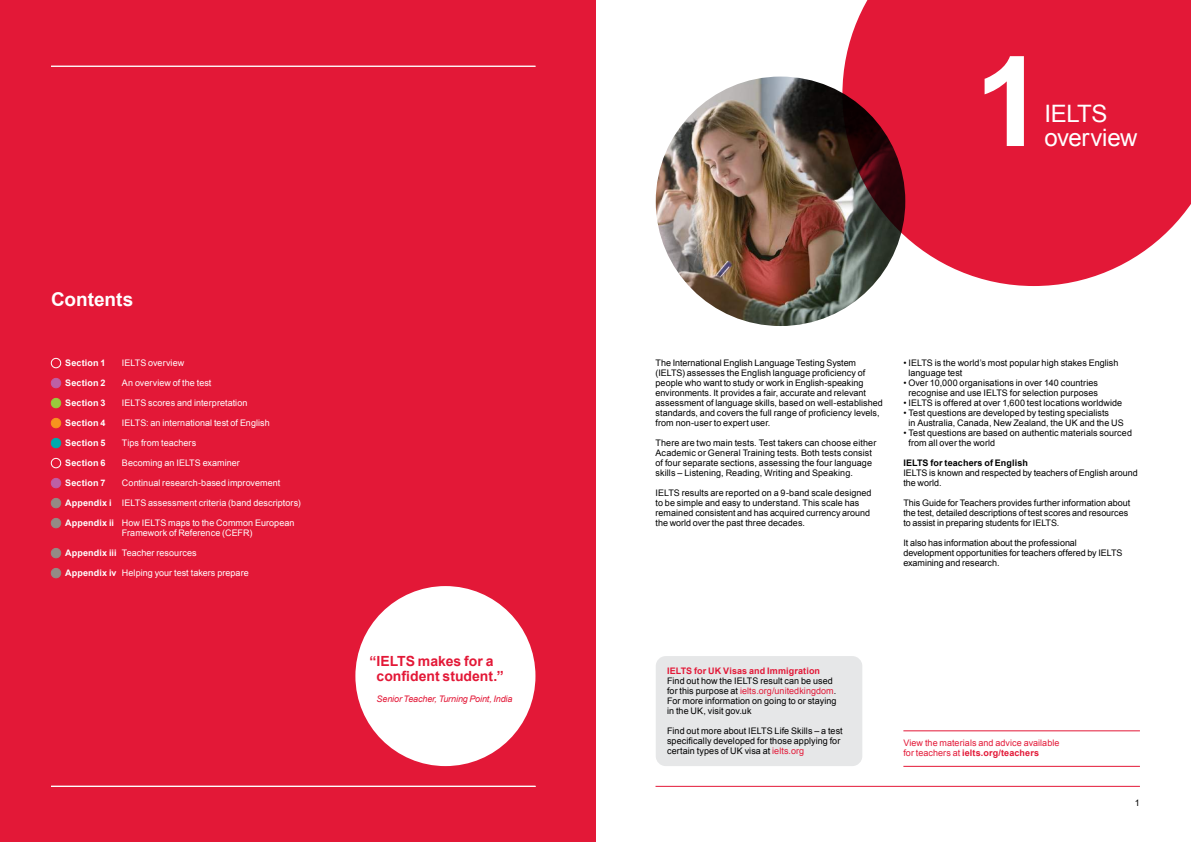
<style>
.page{position:relative;width:1191px;height:842px;background:#fff}
.page>*{position:absolute;margin:0;border:0;box-sizing:border-box;transform-origin:0 0}
.t1{font:700 125px "Arial";color:#fff}
.t2{font:24px/24px "Arial";letter-spacing:-.015em;color:#fff}
.t3{font:700 19px "Arial";letter-spacing:-.005em;color:#fff}
.t4{font:700 14px/15px "Arial";color:#e31837}
.t5{font:9px/10px "Arial";letter-spacing:.005em;color:#000}
.t6{font:9px/10px "Arial";letter-spacing:.005em;color:#fff}
.t7{font:9px/10px "Arial";letter-spacing:.005em;color:#e31837}
.t8{font:700 9px "Arial";letter-spacing:.015em;color:#fff}
.t9{font:italic 9px "Arial";letter-spacing:-.015em;color:#e31837}
.t10{font:700 9px "Arial";letter-spacing:.015em;color:#e31837}
.t11{font:700 9px "Arial";letter-spacing:.01em;color:#000}
.s1{font-weight:700}
.s2{color:#e31837}
</style>
<div class="page">
<div style="left:0;top:0;width:596px;height:842px;background:#e31837"></div>
<img style="left:656px;top:77px;width:249px;height:249px;border-radius:125px">
<hr style="left:655px;top:786px;width:485px;height:1px;background:#e31837">
<hr style="left:51px;top:66px;width:484px;height:1px;background:#fff">
<svg style="left:842px;top:0;width:349px;height:286px;background:#d52b44"></svg>
<hr style="left:903px;top:731px;width:237px;height:1px;background:#e31837">
<hr style="left:903px;top:766px;width:237px;height:1px;background:#e31837">
<hr style="left:51px;top:786px;width:484px;height:1px;background:#fff">
<div style="left:51px;top:358px;width:10px;height:10px;border:1px solid #fff;border-radius:50%"></div>
<div style="left:51px;top:378px;width:10px;height:10px;background:#bd60a5;border-radius:50%"></div>
<div style="left:51px;top:378px;width:10px;height:10px;border:1px solid #bd60a5;border-radius:50%"></div>
<div style="left:51px;top:398px;width:10px;height:10px;background:#9aca3c;border-radius:50%"></div>
<div style="left:51px;top:398px;width:10px;height:10px;border:1px solid #9aca3c;border-radius:50%"></div>
<div style="left:51px;top:418px;width:10px;height:10px;background:#f7941e;border-radius:50%"></div>
<div style="left:51px;top:418px;width:10px;height:10px;border:1px solid #f7941e;border-radius:50%"></div>
<div style="left:51px;top:438px;width:10px;height:10px;background:#00aaad;border-radius:50%"></div>
<div style="left:51px;top:438px;width:10px;height:10px;border:1px solid #00aaad;border-radius:50%"></div>
<div style="left:51px;top:458px;width:10px;height:10px;border:1px solid #fff;border-radius:50%"></div>
<div style="left:51px;top:478px;width:10px;height:10px;background:#bd60a5;border-radius:50%"></div>
<div style="left:51px;top:478px;width:10px;height:10px;border:1px solid #bd60a5;border-radius:50%"></div>
<div style="left:51px;top:498px;width:10px;height:10px;background:#948a85;border-radius:50%"></div>
<div style="left:51px;top:498px;width:10px;height:10px;border:1px solid #948a85;border-radius:50%"></div>
<div style="left:51px;top:518px;width:10px;height:10px;background:#948a85;border-radius:50%"></div>
<div style="left:51px;top:518px;width:10px;height:10px;border:1px solid #948a85;border-radius:50%"></div>
<div style="left:51px;top:548px;width:10px;height:10px;background:#948a85;border-radius:50%"></div>
<div style="left:51px;top:548px;width:10px;height:10px;border:1px solid #948a85;border-radius:50%"></div>
<div style="left:51px;top:568px;width:10px;height:10px;background:#948a85;border-radius:50%"></div>
<div style="left:51px;top:568px;width:10px;height:10px;border:1px solid #948a85;border-radius:50%"></div>
<div style="left:355px;top:586px;width:180px;height:180px;background:#fff;border-radius:50%"></div>
<div style="left:656px;top:656px;width:206px;height:110px;background:#e6e7e8;border-radius:10px"></div>
<h3 class="t3" style="left:51px;top:287px;width:84px">Contents</h3>
<p class="t8" style="left:65px;top:357px;width:42px">Section 1</p>
<p class="t6" style="left:122px;top:358px;width:64px">IELTS overview</p>
<p class="t8" style="left:65px;top:377px;width:42px">Section 2</p>
<p class="t6" style="left:122px;top:378px;width:91px">An overview of the test</p>
<p class="t8" style="left:65px;top:397px;width:42px">Section 3</p>
<p class="t6" style="left:122px;top:398px;width:127px">IELTS scores and interpretation</p>
<p class="t8" style="left:65px;top:417px;width:42px">Section 4</p>
<p class="t6" style="left:122px;top:418px;width:149px">IELTS: an international test of English</p>
<p class="t8" style="left:65px;top:437px;width:42px">Section 5</p>
<p class="t6" style="left:122px;top:438px;width:76px">Tips from teachers</p>
<p class="t8" style="left:65px;top:457px;width:42px">Section 6</p>
<p class="t6" style="left:122px;top:458px;width:119px">Becoming an IELTS examiner</p>
<p class="t8" style="left:65px;top:477px;width:42px">Section 7</p>
<p class="t6" style="left:122px;top:478px;width:160px">Continual research-based improvement</p>
<p class="t6" style="left:65px;top:498px;width:237px"><span class="s1">Appendix i</span> IELTS assessment criteria (band descriptors)</p>
<p class="t6" style="left:122px;top:518px;width:174px;text-indent:-57px"><span class="s1">Appendix ii</span> How IELTS maps to the Common European<br>Framework of Reference (CEFR)</p>
<p class="t6" style="left:65px;top:548px;width:133px"><span class="s1">Appendix iii</span> Teacher resources</p>
<p class="t6" style="left:65px;top:568px;width:185px"><span class="s1">Appendix iv</span> Helping your test takers prepare</p>
<h3 class="t4" style="left:376px;top:654px;width:129px;text-indent:-7px">“IELTS makes for a confident student.”</h3>
<p class="t9" style="left:376px;top:693px;width:137px">Senior Teacher, Turning Point, India</p>
<h1 class="t1" style="left:974px;top:20px;width:71px">1</h1>
<h2 class="t2" style="left:1044px;top:102px;width:95px">IELTS overview</h2>
<p class="t5" style="left:655px;top:358px;width:229px">The International English Language Testing System (IELTS) assesses the English language proficiency of people who want to study or work in English-speaking environments. It provides a fair, accurate and relevant assessment of language skills, based on well-established standards, and covers the full range of proficiency levels, from non-user to expert user.</p>
<p class="t5" style="left:655px;top:438px;width:222px">There are two main tests. Test takers can choose either Academic or General Training tests. Both tests consist of four separate sections, assessing the four language skills – Listening, Reading, Writing and Speaking.</p>
<p class="t5" style="left:655px;top:488px;width:218px">IELTS results are reported on a 9-band scale designed to be simple and easy to understand. This scale has remained consistent and has acquired currency around the world over the past three decades.</p>
<p class="t5" style="left:908px;top:358px;width:212px;text-indent:-5px">• IELTS is the world’s most popular high stakes English language test</p>
<p class="t5" style="left:903px;top:378px;width:196px;text-align:center">• Over 10,000 organisations in over 140 countries recognise and use IELTS for selection purposes</p>
<p class="t5" style="left:903px;top:398px;width:220px">• IELTS is offered at over 1,600 test locations worldwide</p>
<p class="t5" style="left:908px;top:408px;width:217px;text-indent:-5px">• Test questions are developed by testing specialists<br>in Australia, Canada, New Zealand, the UK and the US</p>
<p class="t5" style="left:908px;top:428px;width:225px;text-indent:-5px">• Test questions are based on authentic materials sourced from all over the world</p>
<p class="t11" style="left:903px;top:457px;width:126px">IELTS for teachers of English</p>
<p class="t5" style="left:903px;top:468px;width:236px">IELTS is known and respected by teachers of English around the world.</p>
<p class="t5" style="left:903px;top:498px;width:228px">This Guide for Teachers provides further information about the test, detailed descriptions of test scores and resources to assist in preparing students for IELTS.</p>
<p class="t5" style="left:903px;top:538px;width:221px">It also has information about the professional development opportunities for teachers offered by IELTS examining and research.</p>
<p class="t10" style="left:667px;top:665px;width:154px">IELTS for UK Visas and Immigration</p>
<p class="t5" style="left:667px;top:676px;width:171px">Find out how the IELTS result can be used for this purpose at <span class="s2">ielts.org/unitedkingdom</span>.<br>For more information on going to or staying in the UK, visit gov.uk</p>
<p class="t5" style="left:667px;top:726px;width:177px">Find out more about IELTS Life Skills – a test specifically developed for those applying for certain types of UK visa at <span class="s2">ielts.org</span></p>
<p class="t7" style="left:903px;top:738px;width:158px">View the materials and advice available for teachers at <span class="s1">ielts.org/teachers</span></p>
<p class="t5" style="left:1135px;top:798px;width:7px">1</p>
</div>
